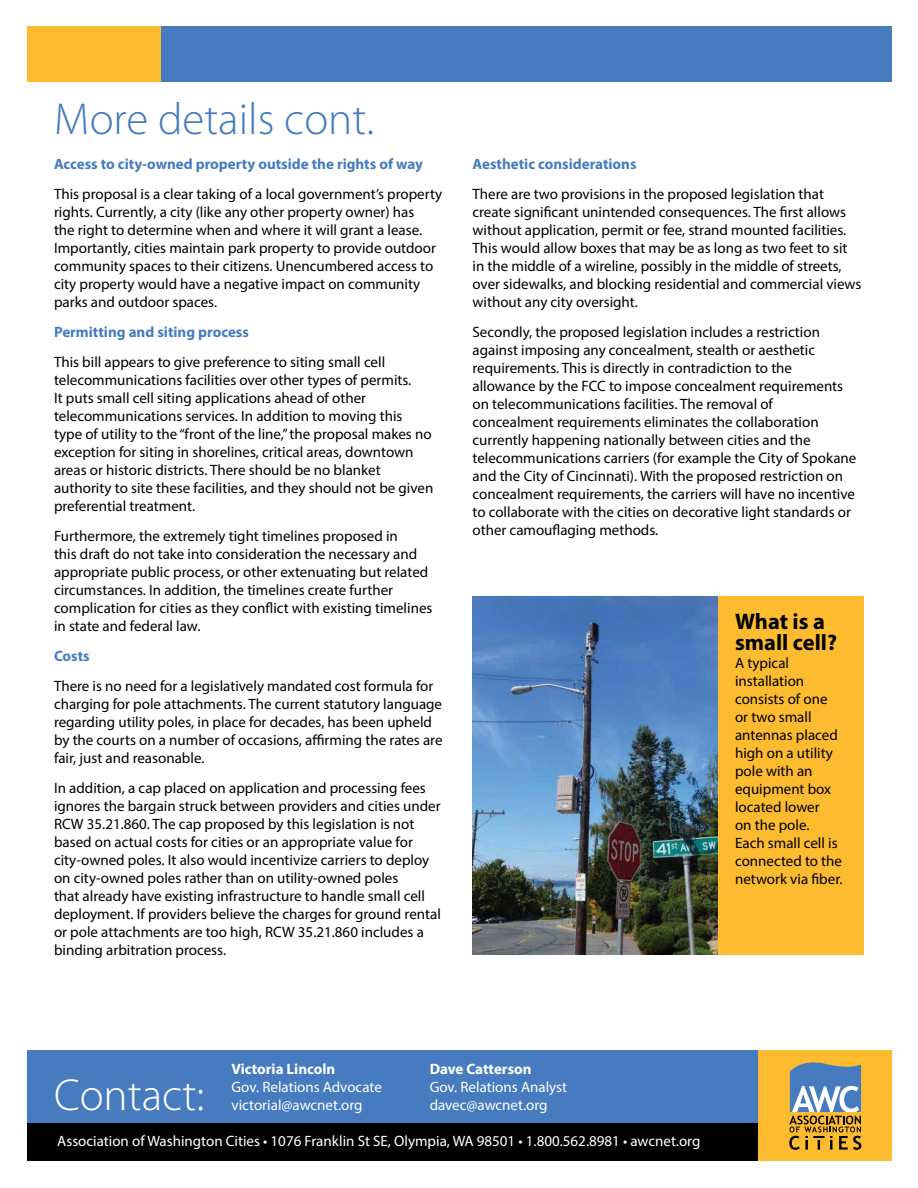
<style>
.page{position:relative;width:918px;height:1188px;background:#fff}
.page>*{position:absolute;margin:0;border:0;box-sizing:border-box;transform-origin:0 0}
.t1{font:300 45px "Myriad Pro";color:#467cbf}
.t2{font:300 45px "Myriad Pro";color:#fff}
.t3{font:700 22.5px/21px "Myriad Pro";color:#000}
.t4{font:15px/18px "Myriad Pro";color:#000}
.t5{font:15px/18px "Myriad Pro";color:#fff}
.t6{font:700 15px "Myriad Pro";color:#467cbf}
.t7{font:700 15px "Myriad Pro";color:#fff}
</style>
<div class="page">
<div style="left:710px;top:597px;width:154px;height:358px;background:#fdbb30"></div>
<div style="left:27px;top:1050px;width:734px;height:111px;background:#467cbf"></div>
<div style="left:27px;top:1123px;width:734px;height:38px;background:#000"></div>
<div style="left:758px;top:1050px;width:133px;height:111px;background:#fdbb30"></div>
<svg style="left:789px;top:1062px;width:72px;height:88px"></svg>
<div style="left:158px;top:26px;width:733px;height:56px;background:#467cbf"></div>
<div style="left:27px;top:26px;width:134px;height:56px;background:#fdbb30"></div>
<img style="left:472px;top:597px;width:245px;height:358px">
<h1 class="t1" style="left:54px;top:94px;width:321px">More details cont.</h1>
<p class="t6" style="left:54px;top:154px;width:371px">Access to city-owned property outside the rights of way</p>
<p class="t4" style="left:54px;top:185px;width:390px">This proposal is a clear taking of a local government’s property rights. Currently, a city (like any other property owner) has<br>the right to determine when and where it will grant a lease.<br>Importantly, cities maintain park property to provide outdoor community spaces to their citizens. Unencumbered access to city property would have a negative impact on community parks and outdoor spaces.</p>
<p class="t6" style="left:54px;top:322px;width:196px">Permitting and siting process</p>
<p class="t4" style="left:54px;top:353px;width:381px">This bill appears to give preference to siting small cell telecommunications facilities over other types of permits.<br>It puts small cell siting applications ahead of other telecommunications services. In addition to moving this type of utility to the “front of the line,” the proposal makes no exception for siting in shorelines, critical areas, downtown areas or historic districts. There should be no blanket authority to site these facilities, and they should not be given preferential treatment.</p>
<p class="t4" style="left:54px;top:527px;width:380px">Furthermore, the extremely tight timelines proposed in<br>this draft do not take into consideration the necessary and appropriate public process, or other extenuating but related circumstances. In addition, the timelines create further complication for cities as they conflict with existing timelines in state and federal law.</p>
<p class="t6" style="left:54px;top:646px;width:37px">Costs</p>
<p class="t4" style="left:54px;top:677px;width:390px">There is no need for a legislatively mandated cost formula for charging for pole attachments. The current statutory language regarding utility poles, in place for decades, has been upheld by the courts on a number of occasions, affirming the rates are fair, just and reasonable.</p>
<p class="t4" style="left:54px;top:779px;width:388px">In addition, a cap placed on application and processing fees ignores the bargain struck between providers and cities under RCW 35.21.860. The cap proposed by this legislation is not based on actual costs for cities or an appropriate value for city-owned poles. It also would incentivize carriers to deploy on city-owned poles rather than on utility-owned poles<br>that already have existing infrastructure to handle small cell deployment. If providers believe the charges for ground rental or pole attachments are too high, RCW 35.21.860 includes a binding arbitration process.</p>
<p class="t6" style="left:472px;top:154px;width:166px">Aesthetic considerations</p>
<p class="t4" style="left:472px;top:185px;width:391px">There are two provisions in the proposed legislation that create significant unintended consequences. The first allows without application, permit or fee, strand mounted facilities.<br>This would allow boxes that may be as long as two feet to sit in the middle of a wireline, possibly in the middle of streets, over sidewalks, and blocking residential and commercial views without any city oversight.</p>
<p class="t4" style="left:472px;top:323px;width:385px">Secondly, the proposed legislation includes a restriction against imposing any concealment, stealth or aesthetic requirements. This is directly in contradiction to the allowance by the FCC to impose concealment requirements on telecommunications facilities. The removal of concealment requirements eliminates the collaboration currently happening nationally between cities and the telecommunications carriers (for example the City of Spokane and the City of Cincinnati). With the proposed restriction on concealment requirements, the carriers will have no incentive to collaborate with the cities on decorative light standards or other camouflaging methods.</p>
<h2 class="t3" style="left:735px;top:611px;width:104px">What is a small cell?</h2>
<p class="t4" style="left:735px;top:654px;width:109px">A typical installation consists of one or two small antennas placed high on a utility pole with an equipment box located lower<br>on the pole.<br>Each small cell is connected to the network via fiber.</p>
<p class="t7" style="left:232px;top:1059px;width:105px">Victoria Lincoln</p>
<p class="t5" style="left:232px;top:1077px;width:152px">Gov. Relations Advocate victorial@awcnet.org</p>
<p class="t5" style="left:57px;top:1132px;width:645px">Association of Washington Cities • 1076 Franklin St SE, Olympia, WA 98501 • 1.800.562.8981 • awcnet.org</p>
<p class="t7" style="left:430px;top:1059px;width:103px">Dave Catterson</p>
<p class="t5" style="left:430px;top:1077px;width:139px">Gov. Relations Analyst davec@awcnet.org</p>
<h1 class="t2" style="left:54px;top:1070px;width:152px">Contact:</h1>
</div>
